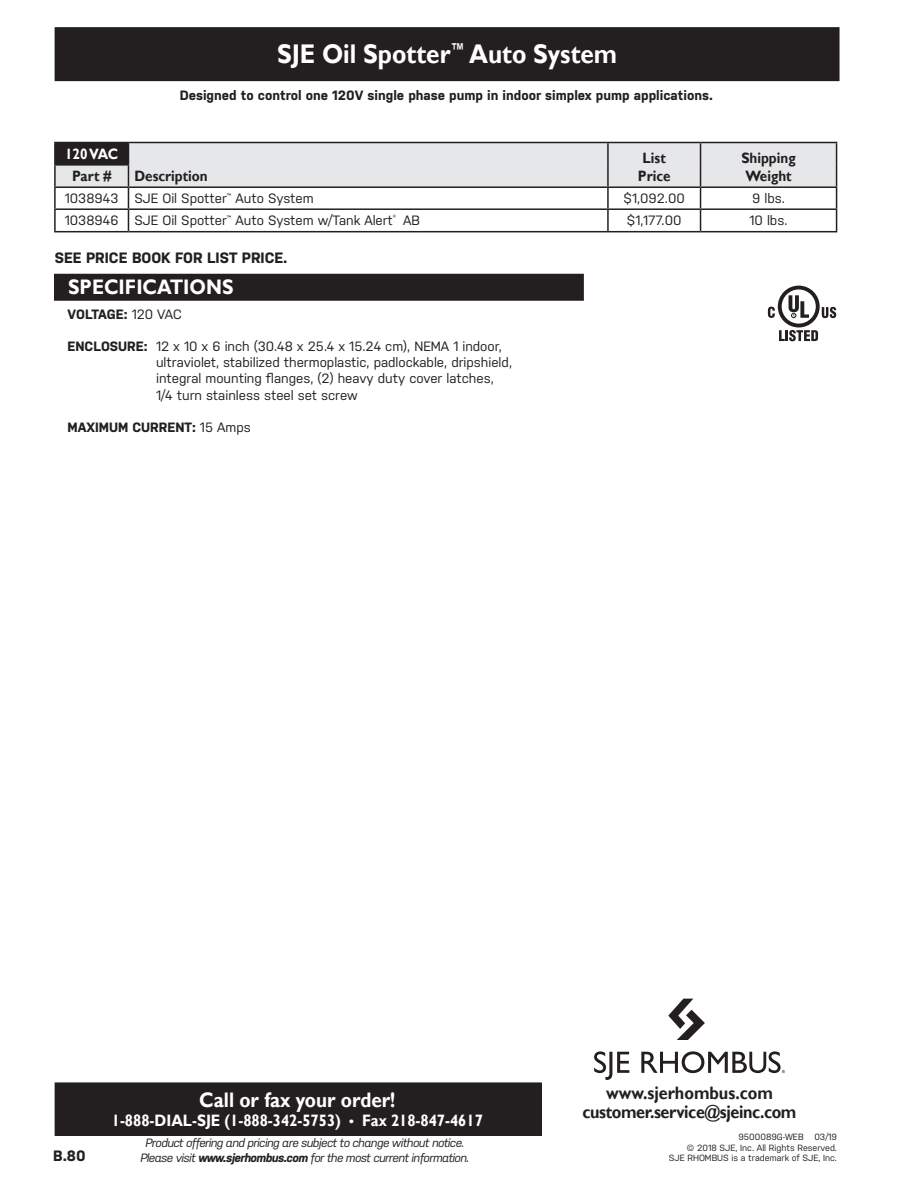
<style>
.page{position:relative;width:918px;height:1188px;background:#fff}
.page>*{position:absolute;margin:0;border:0;box-sizing:border-box;transform-origin:0 0}
.t1{font:700 27px "Gill Sans";color:#fff;scale:.9 1}
.t2{font:700 21px "Gill Sans";color:#fff;scale:.9 1}
.t3{font:700 18px/19.5px "Gill Sans";letter-spacing:-.025em;color:#231f20;text-align:center;scale:.9 1}
.t4{font:700 16.5px "Gill Sans";color:#fff;scale:.9 1}
.t5{font:700 15px/18px "Gill Sans";color:#231f20;text-align:center;scale:.9 1}
.t6{font:700 15px "Nudista";color:#231f20}
.t7{font:700 15px "Gill Sans";letter-spacing:-.02em;color:#fff;scale:.9 1}
.t8{font:13.5px/16.2px "Nudista";color:#231f20}
.t9{font:700 13.5px "Nudista";color:#231f20}
.t10{font:italic 12px "Nudista";letter-spacing:-.05em;color:#231f20}
.t11{font:9px/10.5px "Nudista";color:#231f20;text-align:right}
.s1{font-weight:400}
.s2{font-weight:700}
.s3{font-size:13.5px}
</style>
<div class="page">
<hr style="left:54px;top:142px;width:74px;height:1px;background:#231f20">
<hr style="left:54px;top:143px;width:2px;height:21px;background:#231f20">
<hr style="left:54px;top:164px;width:75px;height:2px;background:#231f20">
<hr style="left:54px;top:166px;width:2px;height:20px;background:#231f20">
<hr style="left:54px;top:186px;width:74px;height:2px;background:#231f20">
<hr style="left:54px;top:188px;width:2px;height:20px;background:#231f20">
<hr style="left:54px;top:208px;width:74px;height:2px;background:#231f20">
<hr style="left:54px;top:210px;width:2px;height:21px;background:#231f20">
<svg style="left:55px;top:142px;width:782px;height:89px"></svg>
<hr style="left:54px;top:231px;width:74px;height:1px;background:#231f20">
<hr style="left:128px;top:231px;width:480px;height:1px;background:#231f20">
<hr style="left:608px;top:231px;width:93px;height:1px;background:#231f20">
<hr style="left:701px;top:231px;width:136px;height:1px;background:#231f20">
<div style="left:55px;top:28px;width:784px;height:52px;background:#231f20"></div>
<div style="left:55px;top:27px;width:785px;height:54px;border:2px solid #231f20"></div>
<div style="left:55px;top:274px;width:528px;height:26px;background:#231f20"></div>
<div style="left:54px;top:274px;width:530px;height:27px;border:2px solid #231f20"></div>
<div style="left:55px;top:1083px;width:486px;height:52px;background:#231f20"></div>
<div style="left:55px;top:1083px;width:487px;height:53px;border:1px solid #231f20"></div>
<svg style="left:768px;top:286px;width:68px;height:55px"></svg>
<svg style="left:594px;top:1051px;width:35px;height:29px"></svg>
<svg style="left:668px;top:999px;width:37px;height:41px"></svg>
<svg style="left:641px;top:1051px;width:144px;height:22px"></svg>
<h1 class="t1" style="left:277px;top:38px;width:379px">SJE Oil Spotter<sup>™</sup> Auto System</h1>
<p class="t9" style="left:180px;top:88px;width:535px">Designed to control one 120V single phase pump in indoor simplex pump applications.</p>
<p class="t7" style="left:65px;top:145px;width:61px">120 VAC</p>
<p class="t5" style="left:638px;top:150px;width:38px">List<br>Price</p>
<p class="t5" style="left:741px;top:150px;width:62px">Shipping</p>
<p class="t5" style="left:72px;top:168px;width:45px">Part #</p>
<p class="t5" style="left:745px;top:168px;width:53px">Weight</p>
<p class="t8" style="left:65px;top:190px;width:250px">1038943 SJE Oil Spotter<sup>™</sup> Auto System</p>
<p class="t8" style="left:624px;top:190px;width:63px">$1,092.00</p>
<p class="t8" style="left:752px;top:190px;width:34px">9 lbs.</p>
<p class="t8" style="left:65px;top:212px;width:356px">1038946 SJE Oil Spotter<sup>™</sup> Auto System w/Tank Alert<sup>®</sup> AB</p>
<p class="t8" style="left:627px;top:212px;width:56px">$1,177.00</p>
<p class="t8" style="left:750px;top:212px;width:39px">10 lbs.</p>
<p class="t5" style="left:134px;top:168px;width:83px">Description</p>
<p class="t6" style="left:55px;top:249px;width:234px">SEE PRICE BOOK FOR LIST PRICE.</p>
<h2 class="t2" style="left:68px;top:274px;width:185px">SPECIFICATIONS</h2>
<p class="t9" style="left:68px;top:306px;width:116px">VOLTAGE: <span class="s1">120 VAC</span></p>
<p class="t8" style="left:156px;top:338px;width:358px;text-indent:-89px"><span class="s2">ENCLOSURE:</span> 12 x 10 x 6 inch (30.48 x 25.4 x 15.24 cm), NEMA 1 indoor, ultraviolet, stabilized thermoplastic, padlockable, dripshield, integral mounting flanges, (2) heavy duty cover latches, 1/4 turn stainless steel set screw</p>
<p class="t9" style="left:68px;top:420px;width:185px">MAXIMUM CURRENT: <span class="s1">15 Amps</span></p>
<h2 class="t2" style="left:199px;top:1087px;width:219px">Call or fax your order!</h2>
<p class="t4" style="left:112px;top:1111px;width:414px">1-888-DIAL-SJE (1-888-342-5753) <span class="s3">•</span> Fax 218-847-4617</p>
<p class="t10" style="left:145px;top:1135px;width:320px">Product offering and pricing are subject to change without notice.</p>
<p class="t6" style="left:53px;top:1147px;width:34px">B.80</p>
<p class="t10" style="left:140px;top:1150px;width:330px">Please visit <span class="s2">www.sjerhombus.com</span> for the most current information.</p>
<h3 class="t3" style="left:583px;top:1084px;width:239px">www.sjerhombus.com customer.service@sjeinc.com</h3>
<p class="t11" style="left:669px;top:1132px;width:170px">9500089G-WEB 03/19<br>© 2018 SJE, Inc. All Rights Reserved.<br>SJE RHOMBUS is a trademark of SJE, Inc.</p>
</div>
